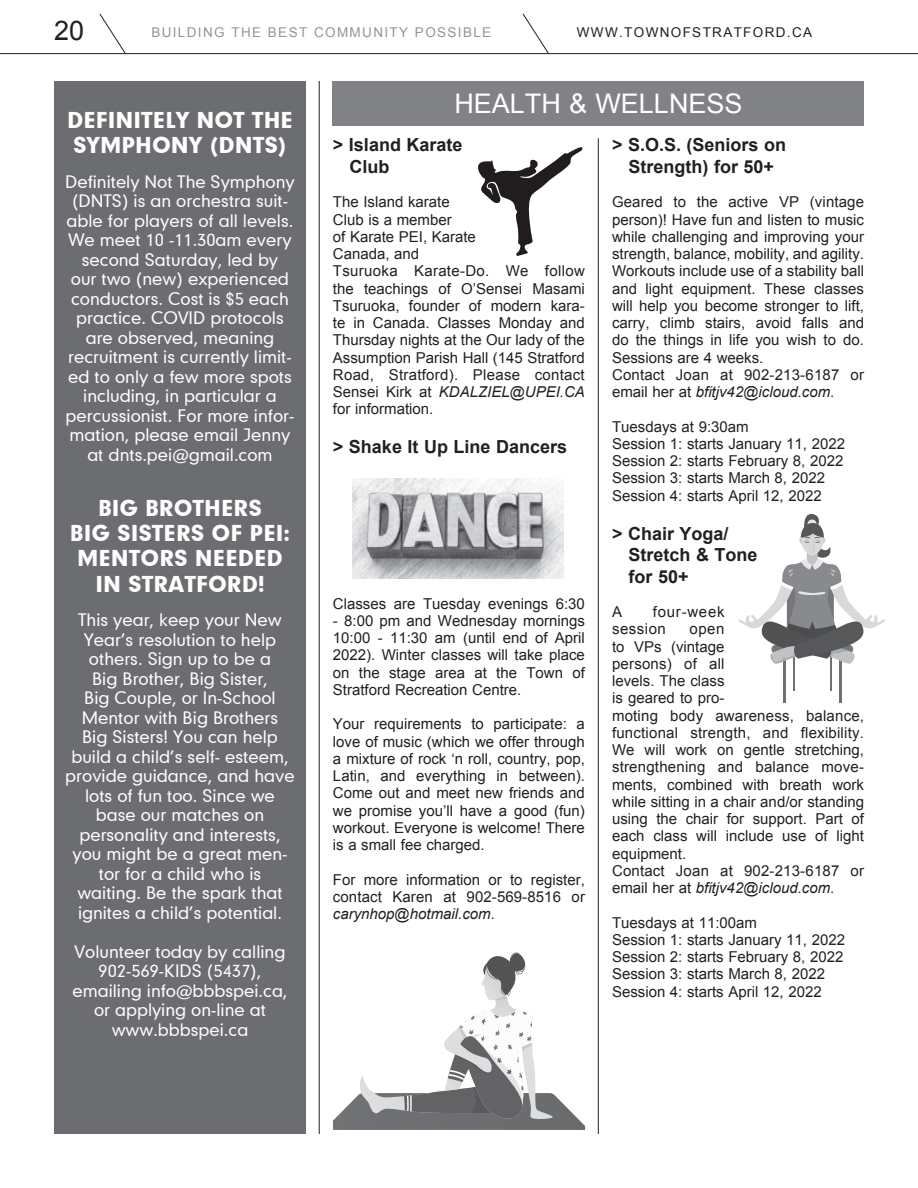
<style>
.page{position:relative;width:918px;height:1188px;background:#fff}
.page>*{position:absolute;margin:0;border:0;box-sizing:border-box;transform-origin:0 0}
.t1{font:27px "Arial";color:#fff}
.t2{font:27px "Arial";color:#231f20}
.t3{font:21px/25.2px "Geometric 706 BT Black B";color:#fff}
.t4{font:700 18px/21.6px "Arial";color:#231f20}
.t5{font:16.5px/19.5px "Geometric 706 BT Medium B";color:#fff;text-align:center}
.t6{font:15px/17.2px "Arial";color:#231f20}
.t7{font:15px/17.2px "Arial";letter-spacing:.04em;color:#231f20}
.t8{font:13.5px "Arial";letter-spacing:.1em;color:#939598}
.t9{font:13.5px "Arial";letter-spacing:.1em;color:#231f20}
.s1{font-style:italic}
</style>
<div class="page">
<hr style="left:598px;top:138px;width:1px;height:996px;background:#231f20">
<hr style="left:319px;top:81px;width:1px;height:1053px;background:#231f20">
<hr style="left:0;top:53px;width:918px;height:1px;background:#231f20">
<svg style="left:99px;top:13px;width:27px;height:42px"></svg>
<svg style="left:522px;top:13px;width:28px;height:42px"></svg>
<div style="left:333px;top:81px;width:531px;height:44px;background:#808285"></div>
<svg style="left:478px;top:147px;width:104px;height:109px"></svg>
<hr style="left:783px;top:650px;width:2px;height:53px;background:#6f7073">
<hr style="left:839px;top:650px;width:3px;height:53px;background:#6f7073">
<hr style="left:793px;top:656px;width:2px;height:35px;background:#6f7073">
<hr style="left:830px;top:656px;width:2px;height:35px;background:#6f7073">
<svg style="left:738px;top:514px;width:147px;height:150px"></svg>
<div style="left:54px;top:81px;width:252px;height:1053px;background:#6c6d70"></div>
<img style="left:353px;top:478px;width:211px;height:100px">
<svg style="left:333px;top:953px;width:252px;height:177px"></svg>
<h1 class="t2" style="left:54px;top:13px;width:32px">20</h1>
<p class="t8" style="left:151px;top:23px;width:341px">BUILDING THE BEST COMMUNITY POSSIBLE</p>
<p class="t9" style="left:577px;top:23px;width:237px">WWW.TOWNOFSTRATFORD.CA</p>
<h2 class="t3" style="left:67px;top:107px;width:227px">DEFINITELY NOT THE<br>SYMPHONY (DNTS)</h2>
<p class="t5" style="left:65px;top:171px;width:231px">Definitely Not The Symphony (DNTS) is an orchestra suit&shy;able for players of all levels.<br>We meet 10 -11.30am every second Saturday, led by<br>our two (new) experienced conductors. Cost is $5 each practice. COVID protocols are observed, meaning recruitment is currently limit&shy;ed to only a few more spots including, in particular a percussionist. For more infor&shy;mation, please email Jenny at dnts.pei@gmail.com</p>
<h2 class="t3" style="left:70px;top:495px;width:221px;text-align:center">BIG BROTHERS<br>BIG SISTERS OF PEI:<br>MENTORS NEEDED<br>IN STRATFORD!</h2>
<p class="t5" style="left:65px;top:610px;width:231px">This year, keep your New<br>Year’s resolution to help others. Sign up to be a<br>Big Brother, Big Sister,<br>Big Couple, or In-School<br>Mentor with Big Brothers<br>Big Sisters! You can help build a child’s self- esteem, provide guidance, and have lots of fun too. Since we base our matches on personality and interests, you might be a great men&shy;tor for a child who is waiting. Be the spark that ignites a child’s potential.</p>
<p class="t5" style="left:72px;top:941px;width:217px">Volunteer today by calling<br>902-569-KIDS (5437), emailing info@bbbspei.ca, or applying on-line at www.bbbspei.ca</p>
<h1 class="t1" style="left:454px;top:86px;width:290px">HEALTH &amp; WELLNESS</h1>
<p class="t4" style="left:349px;top:135px;width:115px;text-indent:-17px">&gt; Island Karate<br>Club</p>
<p class="t6" style="left:333px;top:194px;width:254px">The Island karate<br>Club is a member<br>of Karate PEI, Karate<br>Canada, and<br>Tsuruoka Karate-Do. We follow the teachings of O’Sensei Masami<br>Tsuruoka, founder of modern kara&shy;te in Canada. Classes Monday and<br>Thursday nights at the Our lady of the<br>Assumption Parish Hall (145 Stratford<br>Road, Stratford). Please contact<br>Sensei Kirk at <span class="s1">KDALZIEL@UPEI.CA </span>for information.</p>
<p class="t4" style="left:333px;top:437px;width:236px">&gt; Shake It Up Line Dancers</p>
<p class="t6" style="left:333px;top:595px;width:253px">Classes are Tuesday evenings 6:30</p>
<p class="t6" style="left:333px;top:612px;width:253px;text-align:justify">- 8:00 pm and Wednesday mornings 10:00 - 11:30 am (until end of April 2022). Winter classes will take place on the stage area at the Town of Stratford Recreation Centre.</p>
<p class="t6" style="left:333px;top:716px;width:254px;text-align:justify">Your requirements to participate: a love of music (which we offer through a mixture of rock ‘n roll, country, pop, Latin, and everything in between).<br>Come out and meet new friends and we promise you’ll have a good (fun) workout. Everyone is welcome! There is a small fee charged.</p>
<p class="t6" style="left:333px;top:871px;width:254px;text-align:justify">For more information or to register, contact Karen at 902-569-8516 or <span class="s1">carynhop@hotmail.com</span>.</p>
<p class="t4" style="left:612px;top:135px;width:176px;text-align:center">&gt; S.O.S. (Seniors on<br>Strength) for 50+</p>
<p class="t6" style="left:612px;top:194px;width:254px">Geared to the active VP (vintage person)! Have fun and listen to music while challenging and improving your strength, balance, mobility, and agility.<br>Workouts include use of a stability ball and light equipment. These classes will help you become stronger to lift, carry, climb stairs, avoid falls and do the things in life you wish to do.<br>Sessions are 4 weeks.<br>Contact Joan at 902-213-6187 or email her at <span class="s1">bfitjv42@icloud.com</span>.</p>
<p class="t6" style="left:612px;top:418px;width:235px">Tuesdays at 9:30am<br>Session 1: starts January 11, 2022<br>Session 2: starts February 8, 2022<br>Session 3: starts March 8, 2022<br>Session 4: starts April 12, 2022</p>
<p class="t4" style="left:629px;top:523px;width:131px;text-indent:-17px">&gt; Chair Yoga/<br>Stretch &amp; Tone for 50+</p>
<p class="t6" style="left:612px;top:604px;width:12px">A</p>
<p class="t7" style="left:612px;top:604px;width:114px;text-indent:41px">four-week session</p>
<p class="t6" style="left:612px;top:621px;width:254px;text-indent:78px">open<br>to VPs (vintage<br>persons) of all<br>levels. The class<br>is geared to pro-<br>moting body awareness, balance, functional strength, and flexibility.<br>We will work on gentle stretching, strengthening and balance move&shy;ments, combined with breath work while sitting in a chair and/or standing using the chair for support. Part of each class will include use of light equipment.<br>Contact Joan at 902-213-6187 or email her at <span class="s1">bfitjv42@icloud.com</span>.</p>
<p class="t6" style="left:612px;top:914px;width:235px">Tuesdays at 11:00am<br>Session 1: starts January 11, 2022<br>Session 2: starts February 8, 2022<br>Session 3: starts March 8, 2022<br>Session 4: starts April 12, 2022</p>
</div>
